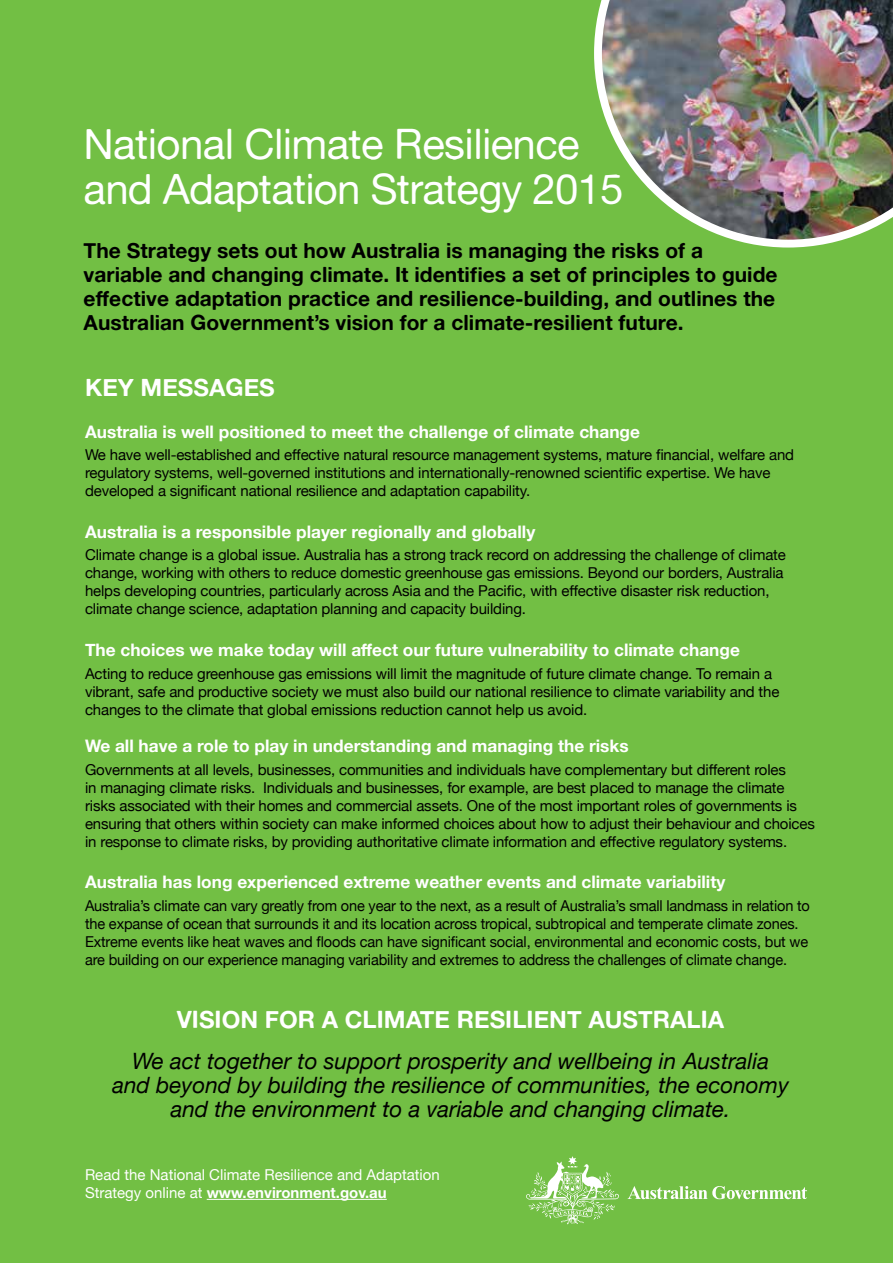
<style>
.page{position:relative;width:893px;height:1263px;background:#72bf44}
.page>*{position:absolute;margin:0;border:0;box-sizing:border-box;transform-origin:0 0}
.t1{font:42px/45px "Alte Haas Grotesk";letter-spacing:-.015em;color:#fff}
.t2{font:24px "Alte Haas Grotesk Bold";color:#fff}
.t3{font:italic 22.5px/24px "Helvetica Neue";color:#000;text-align:center}
.t4{font:21px/24px "Alte Haas Grotesk Bold";color:#000}
.t5{font:700 17.25px "Helvetica Neue";color:#fff}
.Body_text{font:15px/18px "Helvetica Neue";letter-spacing:-.01em;color:#000}
.t6{font:15px/18px "Helvetica Neue";color:#fff}
.s1{font-weight:700}
</style>
<div class="page">
<hr style="left:207px;top:1199px;width:180px;height:1px;background:#fff">
<svg style="left:526px;top:1156px;width:281px;height:68px"></svg>
<img style="left:594px;top:0;width:299px;height:248px">
<h1 class="t1" style="left:84px;top:121px;width:541px">National Climate Resilience and Adaptation Strategy 2015</h1>
<h1 class="t4" style="left:84px;top:238px;width:695px">The Strategy sets out how Australia is managing the risks of a variable and changing climate. It identifies a set of principles to guide effective adaptation practice and resilience-building, and outlines the Australian Government’s vision for a climate-resilient future.</h1>
<h2 class="t2" style="left:85px;top:372px;width:191px">KEY MESSAGES</h2>
<h3 class="t5" style="left:85px;top:418px;width:556px">Australia is well positioned to meet the challenge of climate change</h3>
<p class="Body_text" style="left:85px;top:447px;width:711px">We have well-established and effective natural resource management systems, mature financial, welfare and regulatory systems, well-governed institutions and internationally-renowned scientific expertise. We have developed a significant national resilience and adaptation capability.</p>
<h3 class="t5" style="left:85px;top:518px;width:452px">Australia is a responsible player regionally and globally</h3>
<p class="Body_text" style="left:85px;top:547px;width:702px">Climate change is a global issue. Australia has a strong track record on addressing the challenge of climate change, working with others to reduce domestic greenhouse gas emissions. Beyond our borders, Australia helps developing countries, particularly across Asia and the Pacific, with effective disaster risk reduction, climate change science, adaptation planning and capacity building.</p>
<h3 class="t5" style="left:85px;top:637px;width:656px">The choices we make today will affect our future vulnerability to climate change</h3>
<p class="Body_text" style="left:85px;top:665px;width:696px">Acting to reduce greenhouse gas emissions will limit the magnitude of future climate change. To remain a vibrant, safe and productive society we must also build our national resilience to climate variability and the changes to the climate that global emissions reduction cannot help us avoid.</p>
<h3 class="t5" style="left:85px;top:732px;width:545px">We all have a role to play in understanding and managing the risks</h3>
<p class="Body_text" style="left:85px;top:761px;width:731px">Governments at all levels, businesses, communities and individuals have complementary but different roles<br>in managing climate risks. Individuals and businesses, for example, are best placed to manage the climate risks associated with their homes and commercial assets. One of the most important roles of governments is ensuring that others within society can make informed choices about how to adjust their behaviour and choices in response to climate risks, by providing authoritative climate information and effective regulatory systems.</p>
<h3 class="t5" style="left:85px;top:869px;width:642px">Australia has long experienced extreme weather events and climate variability</h3>
<p class="Body_text" style="left:85px;top:897px;width:726px">Australia’s climate can vary greatly from one year to the next, as a result of Australia’s small landmass in relation to the expanse of ocean that surrounds it and its location across tropical, subtropical and temperate climate zones.<br>Extreme events like heat waves and floods can have significant social, environmental and economic costs, but we are building on our experience managing variability and extremes to address the challenges of climate change.</p>
<h2 class="t2" style="left:177px;top:1004px;width:549px">VISION FOR A CLIMATE RESILIENT AUSTRALIA</h2>
<h3 class="t3" style="left:112px;top:1050px;width:678px">We act together to support prosperity and wellbeing in Australia and beyond by building the resilience of communities, the economy and the environment to a variable and changing climate.</h3>
<h3 class="t6" style="left:85px;top:1166px;width:356px">Read the National Climate Resilience and Adaptation<br>Strategy online at <span class="s1">www.environment.gov.au</span></h3>
</div>
